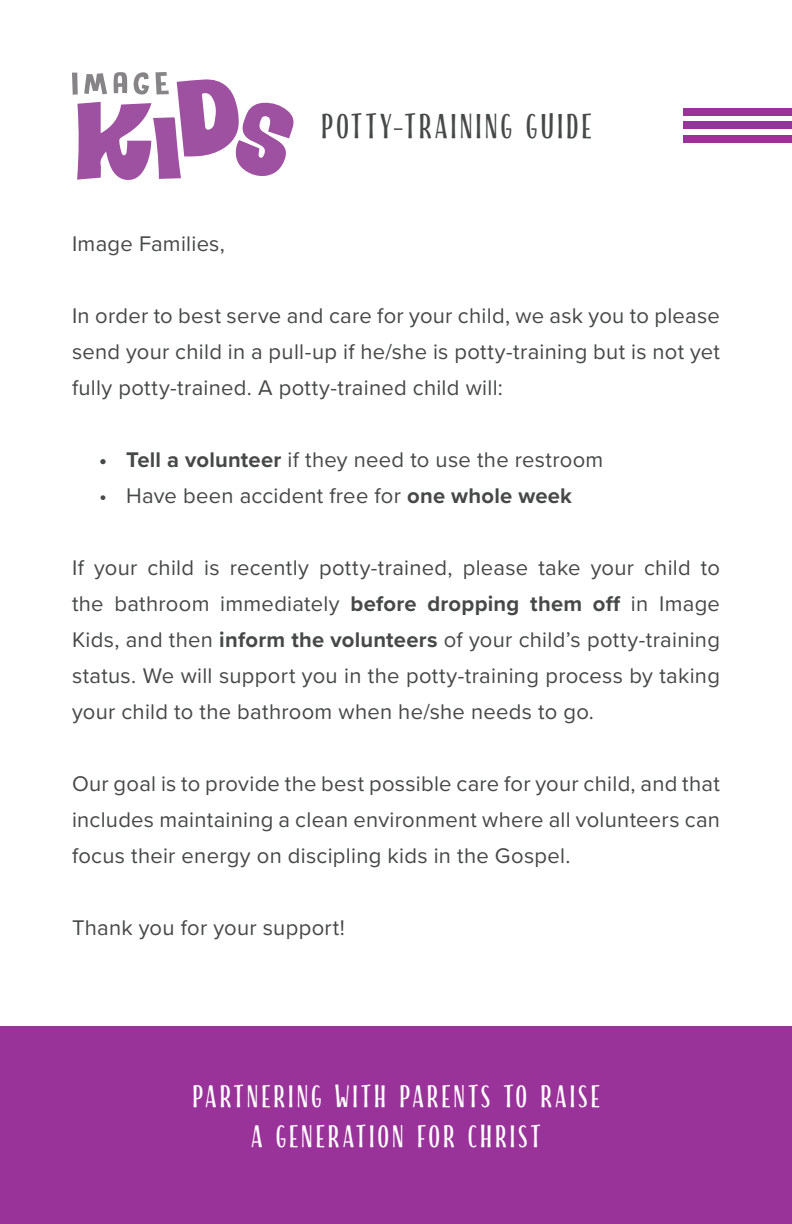
<style>
.page{position:relative;width:792px;height:1224px;background:#fff}
.page>*{position:absolute;margin:0;border:0;box-sizing:border-box;transform-origin:0 0}
.t1{font:900 40px "Storyteller Sans";letter-spacing:.04em;color:#464948}
.t2{font:900 36px/40px "Storyteller Sans";letter-spacing:.05em;color:#fff;text-align:center}
.Paragraph_Regular{font:22px/36px "Proxima Nova";letter-spacing:.015em;color:#464948;text-align:justify}
.s1{font-weight:700}
</style>
<div class="page">
<div style="left:684px;top:108px;width:108px;height:8px;background:#939"></div>
<div style="left:684px;top:121px;width:108px;height:8px;background:#939"></div>
<div style="left:684px;top:135px;width:108px;height:8px;background:#939"></div>
<svg style="left:72px;top:72px;width:222px;height:108px"></svg>
<div style="left:0;top:1026px;width:792px;height:198px;background:#939"></div>
<p class="Paragraph_Regular" style="left:72px;top:225px;width:154px">Image Families,</p>
<p class="t1" style="left:321px;top:104px;width:273px">POTTY-TRAINING GUIDE</p>
<p class="Paragraph_Regular" style="left:72px;top:297px;width:649px">In order to best serve and care for your child, we ask you to please send your child in a pull-up if he/she is potty-training but is not yet fully potty-trained. A potty-trained child will:</p>
<p class="Paragraph_Regular" style="left:99px;top:441px;width:506px"><span class="s1">• Tell a volunteer</span> if they need to use the restroom</p>
<p class="Paragraph_Regular" style="left:99px;top:477px;width:475px">• Have been accident free for <span class="s1">one whole week</span></p>
<p class="Paragraph_Regular" style="left:72px;top:549px;width:650px">If your child is recently potty-trained, please take your child to the bathroom immediately <span class="s1">before dropping them off</span> in Image Kids, and then <span class="s1">inform the volunteers</span> of your child’s potty-training status. We will support you in the potty-training process by taking your child to the bathroom when he/she needs to go.</p>
<p class="Paragraph_Regular" style="left:72px;top:765px;width:650px">Our goal is to provide the best possible care for your child, and that includes maintaining a clean environment where all volunteers can focus their energy on discipling kids in the Gospel.</p>
<p class="Paragraph_Regular" style="left:72px;top:909px;width:274px">Thank you for your support!</p>
<p class="t2" style="left:192px;top:1076px;width:410px">PARTNERING WITH PARENTS TO RAISE<br>A GENERATION FOR CHRIST</p>
</div>
